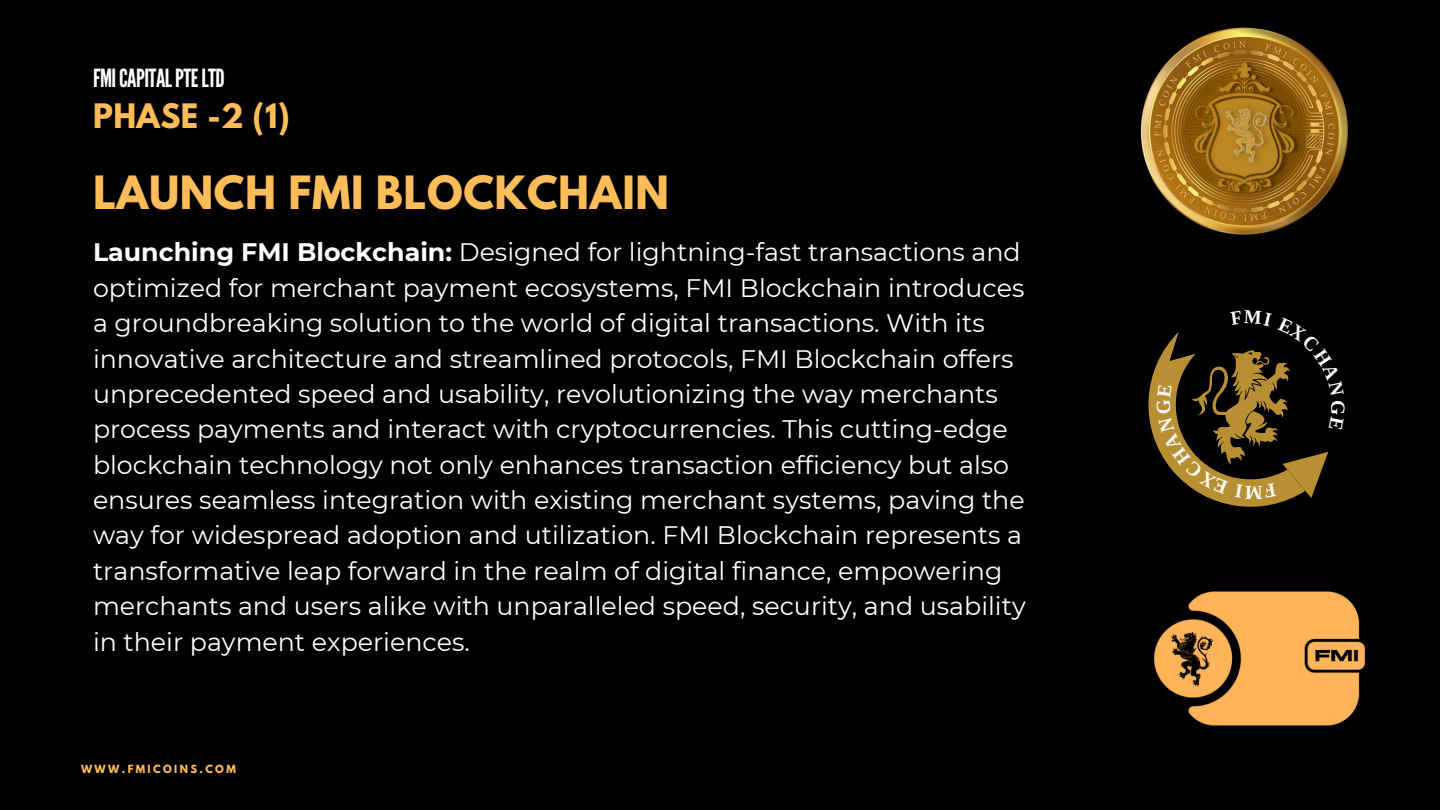
<style>
.page{position:relative;width:1440px;height:810px;background:#000}
.page>*{position:absolute;margin:0;border:0;box-sizing:border-box;transform-origin:0 0}
.t1{font:700 40.6px "League Spartan";letter-spacing:.015em;color:#ffbd59}
.t2{font:700 29.9px "League Spartan";letter-spacing:.015em;color:#ffbd59}
.t3{font:25.3px/35.4px "Montserrat";color:#fff}
.t4{font:25px "League Gothic";letter-spacing:-.02em;color:#fff}
.t5{font:700 19.7px "Liberation Serif";color:#fff}
.t6{font:700 19.7px "Liberation Serif";color:#fff;scale:.94 1}
.t7{font:700 10px "League Spartan";letter-spacing:.24em;color:#ffbd59}
.s1{font-weight:700}
</style>
<div class="page">
<img style="left:1140px;top:27px;width:208px;height:208px">
<img style="left:1154px;top:591px;width:212px;height:135px">
<svg style="left:1148px;top:332px;width:181px;height:175px"></svg>
<p class="t4" style="left:93px;top:63px;width:133px">FMICAPITALPTELTD</p>
<p class="t2" style="left:93px;top:101px;width:198px">PHASE -2 (1)</p>
<h4 class="t1" style="left:93px;top:172px;width:578px">LAUNCH FMI BLOCKCHAIN</h4>
<h3 class="t3" style="left:93px;top:235px;width:934px"><span class="s1">Launching FMI Blockchain:</span> Designed for lightning-fast transactions and optimized for merchant payment ecosystems, FMI Blockchain introduces a groundbreaking solution to the world of digital transactions. With its innovative architecture and streamlined protocols, FMI Blockchain offers unprecedented speed and usability, revolutionizing the way merchants process payments and interact with cryptocurrencies. This cutting-edge blockchain technology not only enhances transaction efficiency but also ensures seamless integration with existing merchant systems, paving the way for widespread adoption and utilization. FMI Blockchain represents a transformative leap forward in the realm of digital finance, empowering merchants and users alike with unparalleled speed, security, and usability in their payment experiences.</h3>
<p class="t7" style="left:81px;top:764px;width:156px">WWW.FMICOINS.COM</p>
<p class="t6" style="left:1262px;top:503px;width:20px;rotate:180deg">M</p>
<p class="t5" style="left:1349px;top:400px;width:17px;rotate:90deg">G</p>
</div>
